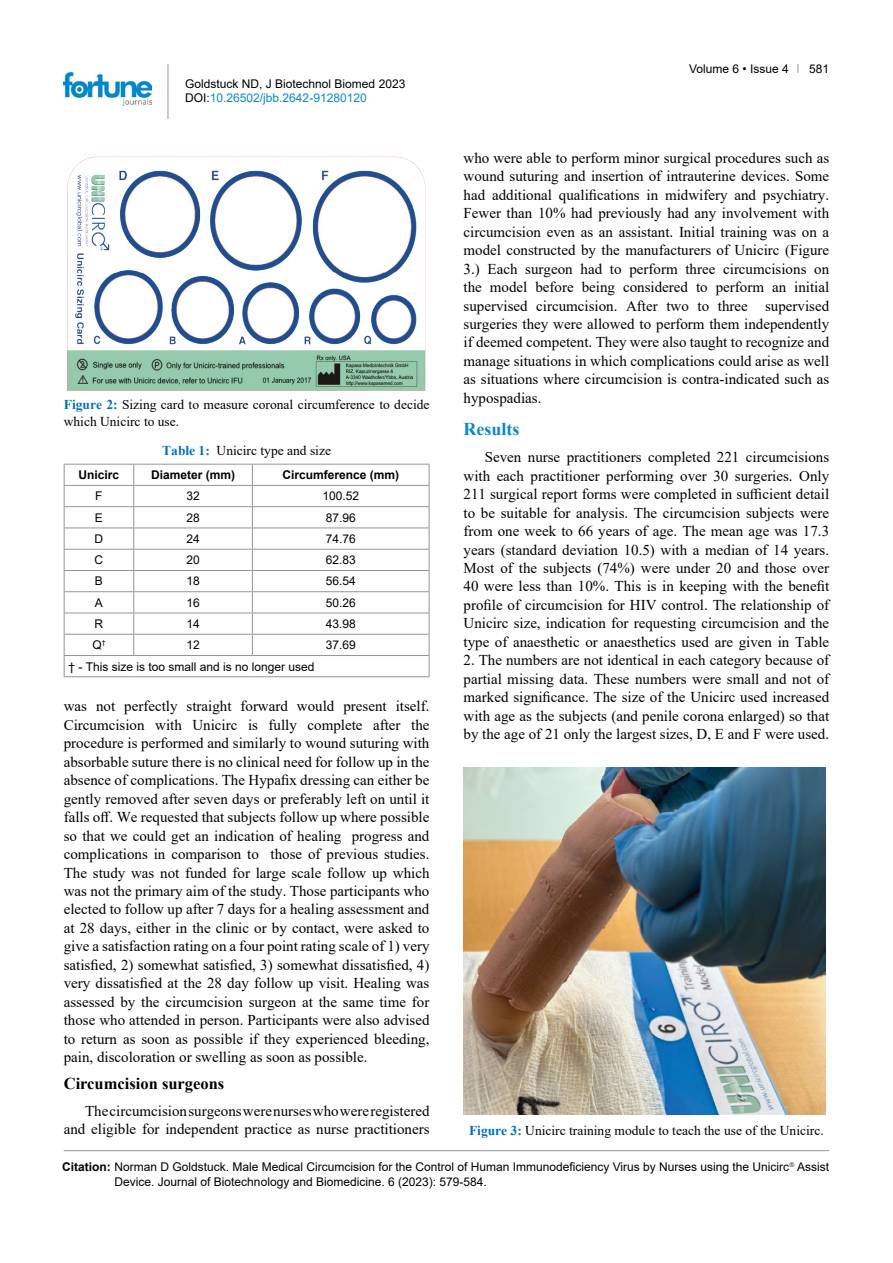
<style>
.page{position:relative;width:893px;height:1263px;background:#fff}
.page>*{position:absolute;margin:0;border:0;box-sizing:border-box;transform-origin:0 0}
.t1{font:700 18px "Times New Roman";color:#0a88ca}
.t2{font:700 16.5px "Times New Roman";color:#000}
.t3{font:15px/18.5px "Times New Roman";color:#000;text-align:justify}
.t4{font:13.5px/16.5px "Times New Roman";color:#000}
.t5{font:12px/14.4px "Arial";color:#000}
.t6{font:700 12px "Arial";color:#000}
.s1{color:#0a88ca}
.s2{font-weight:700;color:#0070c0}
.s3{font-weight:700}
</style>
<div class="page">
<hr style="left:168px;top:64px;width:1px;height:55px;background:#939598">
<img style="left:64px;top:72px;width:88px;height:33px">
<hr style="left:64px;top:1150px;width:765px;height:1px;background:#939598">
<img style="left:67px;top:156px;width:359px;height:235px">
<hr style="left:64px;top:464px;width:70px;height:1px;background:#939598">
<hr style="left:134px;top:464px;width:118px;height:1px;background:#939598">
<hr style="left:252px;top:464px;width:177px;height:1px;background:#939598">
<hr style="left:64px;top:485px;width:70px;height:1px;background:#939598">
<hr style="left:134px;top:485px;width:118px;height:1px;background:#939598">
<hr style="left:252px;top:485px;width:177px;height:1px;background:#939598">
<hr style="left:64px;top:506px;width:70px;height:1px;background:#939598">
<hr style="left:134px;top:506px;width:118px;height:1px;background:#939598">
<hr style="left:252px;top:506px;width:177px;height:1px;background:#939598">
<hr style="left:64px;top:528px;width:70px;height:1px;background:#939598">
<hr style="left:134px;top:528px;width:118px;height:1px;background:#939598">
<hr style="left:252px;top:528px;width:177px;height:1px;background:#939598">
<hr style="left:64px;top:549px;width:70px;height:1px;background:#939598">
<hr style="left:134px;top:549px;width:118px;height:1px;background:#939598">
<hr style="left:252px;top:549px;width:177px;height:1px;background:#939598">
<hr style="left:64px;top:570px;width:70px;height:1px;background:#939598">
<hr style="left:134px;top:570px;width:118px;height:1px;background:#939598">
<hr style="left:252px;top:570px;width:177px;height:1px;background:#939598">
<hr style="left:64px;top:591px;width:70px;height:1px;background:#939598">
<hr style="left:134px;top:591px;width:118px;height:1px;background:#939598">
<hr style="left:252px;top:591px;width:177px;height:1px;background:#939598">
<hr style="left:64px;top:613px;width:70px;height:1px;background:#939598">
<hr style="left:134px;top:613px;width:118px;height:1px;background:#939598">
<hr style="left:252px;top:613px;width:177px;height:1px;background:#939598">
<hr style="left:64px;top:634px;width:70px;height:1px;background:#939598">
<hr style="left:134px;top:634px;width:118px;height:1px;background:#939598">
<svg style="left:133px;top:464px;width:1px;height:191px"></svg>
<hr style="left:252px;top:634px;width:177px;height:1px;background:#939598">
<svg style="left:252px;top:464px;width:1px;height:191px"></svg>
<hr style="left:64px;top:655px;width:70px;height:1px;background:#939598">
<svg style="left:64px;top:464px;width:1px;height:212px"></svg>
<hr style="left:134px;top:655px;width:118px;height:1px;background:#939598">
<hr style="left:252px;top:655px;width:177px;height:1px;background:#939598">
<svg style="left:429px;top:464px;width:1px;height:212px"></svg>
<hr style="left:64px;top:676px;width:70px;height:1px;background:#939598">
<hr style="left:134px;top:676px;width:118px;height:1px;background:#939598">
<hr style="left:252px;top:676px;width:177px;height:1px;background:#939598">
<img style="left:463px;top:768px;width:362px;height:347px">
<p class="t5" style="left:185px;top:76px;width:222px">Goldstuck ND, J Biotechnol Biomed 2023<br>DOI:<span class="s1">10.26502/jbb.2642-91280120</span></p>
<p class="t4" style="left:64px;top:396px;width:367px"><span class="s2">Figure 2:</span> Sizing card to measure coronal circumference to decide which Unicirc to use.</p>
<p class="t4" style="left:162px;top:442px;width:170px"><span class="s2">Table 1:</span> Unicirc type and size</p>
<p class="t6" style="left:79px;top:466px;width:42px">Unicirc</p>
<p class="t6" style="left:151px;top:466px;width:86px">Diameter (mm)</p>
<p class="t6" style="left:282px;top:466px;width:118px">Circumference (mm)</p>
<p class="t5" style="left:95px;top:489px;width:9px">F</p>
<p class="t5" style="left:186px;top:489px;width:15px">32</p>
<p class="t5" style="left:322px;top:489px;width:38px">100.52</p>
<p class="t5" style="left:95px;top:510px;width:10px">E</p>
<p class="t5" style="left:186px;top:510px;width:15px">28</p>
<p class="t5" style="left:326px;top:510px;width:32px">87.96</p>
<p class="t5" style="left:95px;top:531px;width:10px">D</p>
<p class="t5" style="left:186px;top:531px;width:15px">24</p>
<p class="t5" style="left:326px;top:531px;width:32px">74.76</p>
<p class="t5" style="left:95px;top:553px;width:10px">C</p>
<p class="t5" style="left:186px;top:553px;width:15px">20</p>
<p class="t5" style="left:326px;top:553px;width:32px">62.83</p>
<p class="t5" style="left:95px;top:574px;width:10px">B</p>
<p class="t5" style="left:186px;top:574px;width:15px">18</p>
<p class="t5" style="left:326px;top:574px;width:32px">56.54</p>
<p class="t5" style="left:95px;top:595px;width:10px">A</p>
<p class="t5" style="left:186px;top:595px;width:15px">16</p>
<p class="t5" style="left:326px;top:595px;width:32px">50.26</p>
<p class="t5" style="left:95px;top:616px;width:10px">R</p>
<p class="t5" style="left:186px;top:616px;width:15px">14</p>
<p class="t5" style="left:326px;top:616px;width:32px">43.98</p>
<p class="t5" style="left:92px;top:638px;width:15px">Q<sup>†</sup></p>
<p class="t5" style="left:186px;top:638px;width:15px">12</p>
<p class="t5" style="left:326px;top:638px;width:32px">37.69</p>
<p class="t5" style="left:68px;top:659px;width:248px">† - This size is too small and is no longer used</p>
<p class="t3" style="left:64px;top:697px;width:367px">was not perfectly straight forward would present itself.<br>Circumcision with Unicirc is fully complete after the procedure is performed and similarly to wound suturing with absorbable suture there is no clinical need for follow up in the absence of complications. The Hypafix dressing can either be gently removed after seven days or preferably left on until it falls off. We requested that subjects follow up where possible so that we could get an indication of healing progress and complications in comparison to those of previous studies.<br>The study was not funded for large scale follow up which was not the primary aim of the study. Those participants who elected to follow up after 7 days for a healing assessment and at 28 days, either in the clinic or by contact, were asked to give a satisfaction rating on a four point rating scale of 1) very satisfied, 2) somewhat satisfied, 3) somewhat dissatisfied, 4) very dissatisfied at the 28 day follow up visit. Healing was assessed by the circumcision surgeon at the same time for those who attended in person. Participants were also advised to return as soon as possible if they experienced bleeding, pain, discoloration or swelling as soon as possible.</p>
<p class="t2" style="left:64px;top:1071px;width:162px">Circumcision surgeons</p>
<p class="t3" style="left:64px;top:1101px;width:367px;text-align:right">The circumcision surgeons were nurses who were registered and eligible for independent practice as nurse practitioners</p>
<p class="t5" style="left:689px;top:61px;width:101px">Volume 6 • Issue 4</p>
<p class="t5" style="left:809px;top:61px;width:22px">581</p>
<p class="t3" style="left:463px;top:148px;width:367px">who were able to perform minor surgical procedures such as wound suturing and insertion of intrauterine devices. Some had additional qualifications in midwifery and psychiatry.<br>Fewer than 10% had previously had any involvement with circumcision even as an assistant. Initial training was on a model constructed by the manufacturers of Unicirc (Figure 3.) Each surgeon had to perform three circumcisions on the model before being considered to perform an initial supervised circumcision. After two to three supervised surgeries they were allowed to perform them independently if deemed competent. They were also taught to recognize and manage situations in which complications could arise as well as situations where circumcision is contra-indicated such as hypospadias.</p>
<p class="t1" style="left:463px;top:416px;width:57px">Results</p>
<p class="t3" style="left:463px;top:448px;width:367px;text-indent:21px">Seven nurse practitioners completed 221 circumcisions with each practitioner performing over 30 surgeries. Only 211 surgical report forms were completed in sufficient detail to be suitable for analysis. The circumcision subjects were from one week to 66 years of age. The mean age was 17.3 years (standard deviation 10.5) with a median of 14 years.<br>Most of the subjects (74%) were under 20 and those over 40 were less than 10%. This is in keeping with the benefit profile of circumcision for HIV control. The relationship of Unicirc size, indication for requesting circumcision and the type of anaesthetic or anaesthetics used are given in Table</p>
<p class="t3" style="left:463px;top:650px;width:367px">2. The numbers are not identical in each category because of partial missing data. These numbers were small and not of marked significance. The size of the Unicirc used increased with age as the subjects (and penile corona enlarged) so that by the age of 21 only the largest sizes, D, E and F were used.</p>
<p class="t4" style="left:469px;top:1121px;width:356px"><span class="s2">Figure 3:</span> Unicirc training module to teach the use of the Unicirc.</p>
<p class="t5" style="left:115px;top:1159px;width:716px;line-height:15px;text-indent:-52px"><span class="s3">Citation:</span> Norman D Goldstuck. Male Medical Circumcision for the Control of Human Immunodeficiency Virus by Nurses using the Unicirc Assist<br>Device. Journal of Biotechnology and Biomedicine. 6 (2023): 579-584.</p>
</div>
